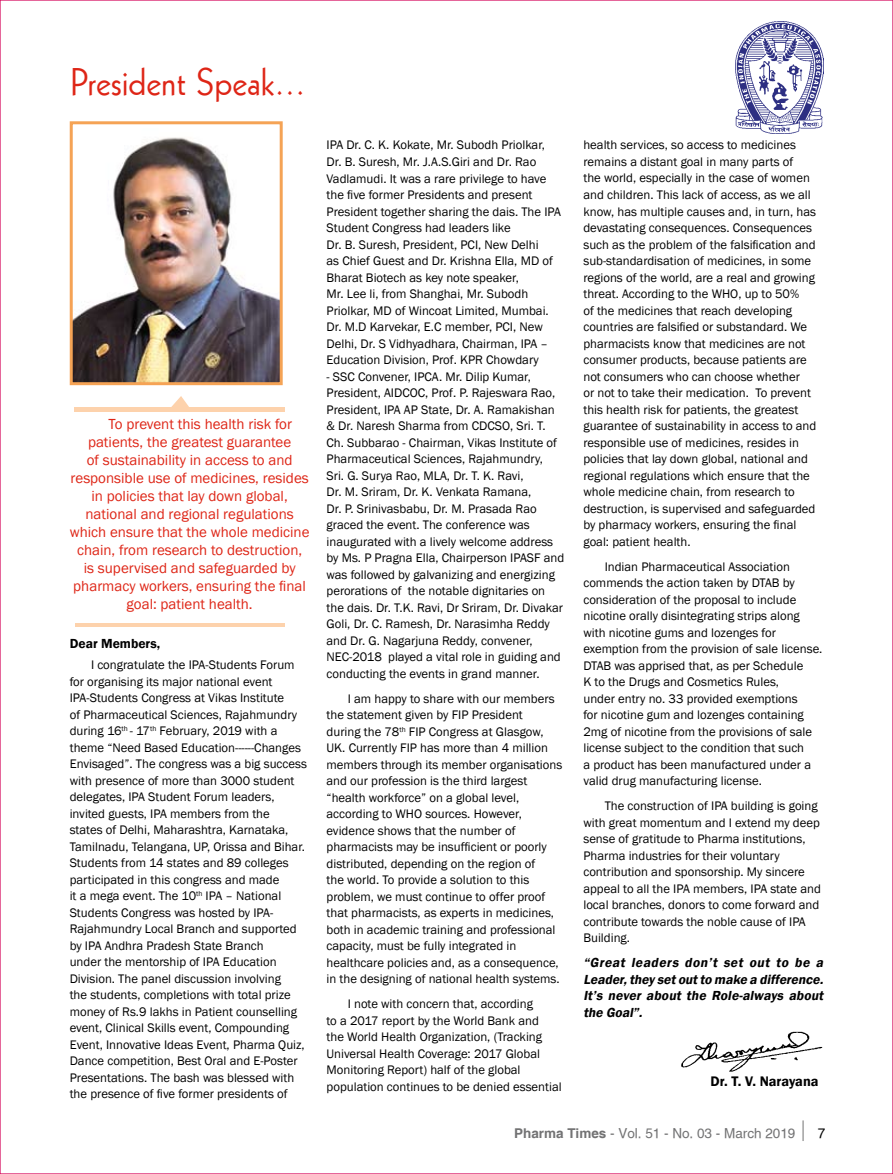
<style>
.page{position:relative;width:893px;height:1174px;background:#fff}
.page>*{position:absolute;margin:0;border:0;box-sizing:border-box;transform-origin:0 0}
.t1{font:37.5px "Geometric 231 BT Roman C";color:#de2516}
.t2{font:15px "Franklin Gothic";color:#de2516}
.t3{font:600 14.25px "Franklin Gothic";color:#000}
.t4{font:italic 600 13.5px/16.5px "Franklin Gothic";color:#000;text-align:justify}
.t5{font:13.5px "Helvetica";color:#727273}
.t6{font:600 13.5px "Franklin Gothic";color:#000}
.t7{font:13.5px "Helvetica";color:#000}
.t8{font:12.75px/16.5px "Franklin Gothic";color:#000}
.s1{font-weight:700}
</style>
<div class="page">
<svg style="left:803px;top:1120px;width:1px;height:21px"></svg>
<img style="left:681px;top:1031px;width:142px;height:40px">
<img style="left:736px;top:22px;width:87px;height:111px">
<hr style="left:76px;top:623px;width:209px;height:3px;background:#fdd2ac">
<hr style="left:75px;top:407px;width:210px;height:4px;background:#fdd2ac">
<svg style="left:171px;top:396px;width:18px;height:11px"></svg>
<img style="left:74px;top:137px;width:205px;height:244px">
<div style="left:70px;top:121px;width:213px;height:264px;border:3px solid #f5a355"></div>
<h1 class="t1" style="left:70px;top:58px;width:237px">President Speak...</h1>
<p class="t2" style="left:109px;top:414px;width:185px">To prevent this health risk for</p>
<p class="t2" style="left:88px;top:432px;width:205px">patients, the greatest guarantee</p>
<p class="t2" style="left:87px;top:450px;width:207px">of sustainability in access to and</p>
<p class="t2" style="left:71px;top:468px;width:240px">responsible use of medicines, resides</p>
<p class="t2" style="left:91px;top:486px;width:198px">in policies that lay down global,</p>
<p class="t2" style="left:86px;top:504px;width:210px">national and regional regulations</p>
<p class="t2" style="left:70px;top:522px;width:241px">which ensure that the whole medicine</p>
<p class="t2" style="left:77px;top:540px;width:227px">chain, from research to destruction,</p>
<p class="t2" style="left:84px;top:558px;width:213px">is supervised and safeguarded by</p>
<p class="t2" style="left:73px;top:576px;width:234px">pharmacy workers, ensuring the final</p>
<p class="t2" style="left:127px;top:594px;width:128px">goal: patient health.</p>
<p class="t6" style="left:70px;top:635px;width:92px">Dear Members,</p>
<p class="t8" style="left:70px;top:657px;width:239px;text-indent:21px">I congratulate the IPA-Students Forum for organising its major national event IPA-Students Congress at Vikas Institute<br>of Pharmaceutical Sciences, Rajahmundry during 16<sup>th</sup> - 17<sup>th</sup> February, 2019 with a theme “Need Based Education------Changes Envisaged”. The congress was a big success with presence of more than 3000 student delegates, IPA Student Forum leaders, invited guests, IPA members from the<br>states of Delhi, Maharashtra, Karnataka, Tamilnadu, Telangana, UP, Orissa and Bihar.<br>Students from 14 states and 89 colleges participated in this congress and made<br>it a mega event. The 10<sup>th</sup> IPA – National Students Congress was hosted by IPA-Rajahmundry Local Branch and supported by IPA Andhra Pradesh State Branch<br>under the mentorship of IPA Education Division. The panel discussion involving<br>the students, completions with total prize money of Rs.9 lakhs in Patient counselling event, Clinical Skills event, Compounding Event, Innovative Ideas Event, Pharma Quiz, Dance competition, Best Oral and E-Poster Presentations. The bash was blessed with the presence of five former presidents of</p>
<p class="t8" style="left:327px;top:137px;width:236px">IPA Dr. C. K. Kokate, Mr. Subodh Priolkar, Dr. B. Suresh, Mr. J.A.S.Giri and Dr. Rao Vadlamudi. It was a rare privilege to have the five former Presidents and present President together sharing the dais. The IPA Student Congress had leaders like<br>Dr. B. Suresh, President, PCI, New Delhi<br>as Chief Guest and Dr. Krishna Ella, MD of Bharat Biotech as key note speaker,<br>Mr. Lee li, from Shanghai, Mr. Subodh Priolkar, MD of Wincoat limited, Mumbai.<br>Dr. M.D Karvekar, E.C member, PCI, New Delhi, Dr. S Vidhyadhara, Chairman, IPA – Education Division, Prof. KPR Chowdary</p>
<p class="t8" style="left:327px;top:368px;width:239px">- SSC Convener, IPCA. Mr. Dilip Kumar, President, AIDCOC, Prof. P. Rajeswara Rao, President, IPA AP State, Dr. A. Ramakishan &amp; Dr. Naresh Sharma from CDCSO, Sri. T.<br>Ch. Subbarao - Chairman, Vikas Institute of Pharmaceutical Sciences, Rajahmundry,<br>Sri. G. Surya Rao, MLA, Dr. T. K. Ravi,<br>Dr. M. Sriram, Dr. K. Venkata Ramana,<br>Dr. P. Srinivasbabu, Dr. M. Prasada Rao graced the event. The conference was inaugurated with a lively welcome address by Ms. P Pragna Ella, Chairperson IPASF and was followed by galvanizing and energizing perorations of the notable dignitaries on the dais. Dr. T.K. Ravi, Dr Sriram, Dr. Divakar Goli, Dr. C. Ramesh, Dr. Narasimha Reddy and Dr. G. Nagarjuna Reddy, convener, NEC-2018 played a vital role in guiding and conducting the events in grand manner.</p>
<p class="t8" style="left:327px;top:690px;width:237px;text-indent:21px">I am happy to share with our members the statement given by FIP President<br>during the 78<sup>th</sup> FIP Congress at Glasgow, UK. Currently FIP has more than 4 million members through its member organisations and our profession is the third largest “health workforce” on a global level, according to WHO sources. However, evidence shows that the number of pharmacists may be insufficient or poorly distributed, depending on the region of<br>the world. To provide a solution to this problem, we must continue to offer proof that pharmacists, as experts in medicines, both in academic training and professional capacity, must be fully integrated in healthcare policies and, as a consequence, in the designing of national health systems.</p>
<p class="t8" style="left:327px;top:996px;width:237px;text-indent:21px">I note with concern that, according<br>to a 2017 report by the World Bank and<br>the World Health Organization, (Tracking Universal Health Coverage: 2017 Global Monitoring Report) half of the global population continues to be denied essential</p>
<p class="t8" style="left:583px;top:137px;width:234px">health services, so access to medicines remains a distant goal in many parts of<br>the world, especially in the case of women and children. This lack of access, as we all know, has multiple causes and, in turn, has devastating consequences. Consequences such as the problem of the falsification and sub-standardisation of medicines, in some regions of the world, are a real and growing threat. According to the WHO, up to 50%<br>of the medicines that reach developing countries are falsified or substandard. We pharmacists know that medicines are not consumer products, because patients are not consumers who can choose whether<br>or not to take their medication. To prevent this health risk for patients, the greatest guarantee of sustainability in access to and responsible use of medicines, resides in policies that lay down global, national and regional regulations which ensure that the whole medicine chain, from research to destruction, is supervised and safeguarded by pharmacy workers, ensuring the final goal: patient health.</p>
<p class="t8" style="left:583px;top:558px;width:241px;text-indent:21px">Indian Pharmaceutical Association commends the action taken by DTAB by consideration of the proposal to include nicotine orally disintegrating strips along with nicotine gums and lozenges for exemption from the provision of sale license.<br>DTAB was apprised that, as per Schedule<br>K to the Drugs and Cosmetics Rules,<br>under entry no. 33 provided exemptions<br>for nicotine gum and lozenges containing 2mg of nicotine from the provisions of sale license subject to the condition that such<br>a product has been manufactured under a valid drug manufacturing license.</p>
<p class="t8" style="left:583px;top:798px;width:239px;text-indent:21px">The construction of IPA building is going with great momentum and I extend my deep sense of gratitude to Pharma institutions, Pharma industries for their voluntary contribution and sponsorship. My sincere appeal to all the IPA members, IPA state and local branches, donors to come forward and contribute towards the noble cause of IPA Building.</p>
<p class="t4" style="left:583px;top:954px;width:244px">“Great leaders don’t set out to be a Leader,they setoutto make a difference.<br>It’s never about the Role-always about the Goal”.</p>
<p class="t3" style="left:710px;top:1072px;width:110px">Dr. T. V. Narayana</p>
<p class="t5" style="left:514px;top:1125px;width:283px"><span class="s1">Pharma Times</span> - Vol. 51 - No. 03 - March 2019</p>
<p class="t7" style="left:818px;top:1125px;width:9px">7</p>
</div>
